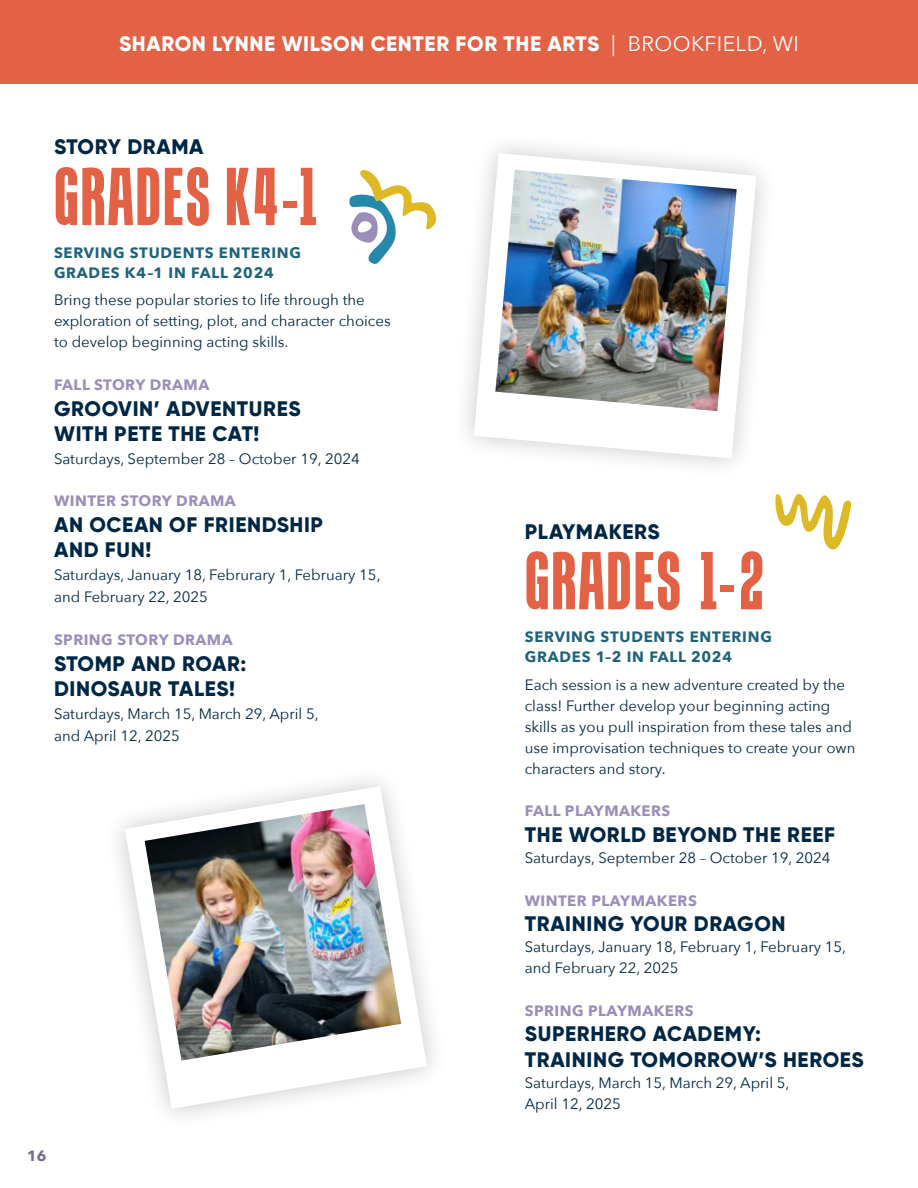
<style>
.page{position:relative;width:918px;height:1188px;background:#fff}
.page>*{position:absolute;margin:0;border:0;box-sizing:border-box;transform-origin:0 0}
.t1{font:700 75px "Tandelle Rg";letter-spacing:.025em;color:#e36145}
.t2{font:800 21px/25.5px "Gilroy";letter-spacing:.03em;color:#002746}
.t3{font:800 21px "Gilroy";letter-spacing:.03em;color:#fff}
.t4{font:15px/21px "Avenir Next";color:#002746}
.t5{font:700 15px "Avenir Next";letter-spacing:.03em;color:#9b8eb9}
.t6{font:700 15px/19.5px "Avenir Next";letter-spacing:.05em;color:#21637d}
.t7{font:700 15px "Avenir Next";color:#776d8c}
.s1{font-family:"Avenir Next";font-weight:400}
</style>
<div class="page">
<svg style="left:775px;top:493px;width:76px;height:57px"></svg>
<svg style="left:349px;top:170px;width:88px;height:94px"></svg>
<svg style="left:474px;top:153px;width:282px;height:305px"></svg>
<svg style="left:125px;top:786px;width:302px;height:323px"></svg>
<img style="left:495px;top:170px;width:242px;height:241px">
<img style="left:145px;top:804px;width:256px;height:257px">
<div style="left:0;top:0;width:918px;height:84px;background:#e36145"></div>
<h2 class="t3" style="left:119px;top:30px;width:681px">SHARON LYNNE WILSON CENTER FOR THE ARTS <span class="s1">| BROOKFIELD, WI</span></h2>
<h2 class="t2" style="left:54px;top:134px;width:151px">STORY DRAMA</h2>
<h1 class="t1" style="left:54px;top:151px;width:268px">GRADES K4-1</h1>
<p class="t6" style="left:54px;top:243px;width:249px">SERVING STUDENTS ENTERING<br>GRADES K4–1 IN FALL 2024</p>
<p class="t4" style="left:54px;top:289px;width:338px">Bring these popular stories to life through the exploration of setting, plot, and character choices to develop beginning acting skills.</p>
<p class="t5" style="left:54px;top:372px;width:157px">FALL STORY DRAMA</p>
<h2 class="t2" style="left:54px;top:395px;width:248px">GROOVIN’ ADVENTURES<br>WITH PETE THE CAT!</h2>
<p class="t4" style="left:54px;top:447px;width:307px">Saturdays, September 28 – October 19, 2024</p>
<p class="t5" style="left:54px;top:488px;width:183px">WINTER STORY DRAMA</p>
<h2 class="t2" style="left:54px;top:512px;width:270px">AN OCEAN OF FRIENDSHIP<br>AND FUN!</h2>
<p class="t4" style="left:54px;top:563px;width:328px;line-height:22.5px">Saturdays, January 18, Februrary 1, February 15, and February 22, 2025</p>
<p class="t5" style="left:54px;top:627px;width:180px">SPRING STORY DRAMA</p>
<h2 class="t2" style="left:54px;top:650px;width:194px">STOMP AND ROAR:<br>DINOSAUR TALES!</h2>
<p class="t4" style="left:54px;top:701px;width:266px;line-height:22.5px">Saturdays, March 15, March 29, April 5, and April 12, 2025</p>
<p class="t7" style="left:27px;top:1143px;width:21px">16</p>
<h2 class="t2" style="left:525px;top:518px;width:136px">PLAYMAKERS</h2>
<h1 class="t1" style="left:525px;top:535px;width:241px">GRADES 1-2</h1>
<p class="t6" style="left:525px;top:627px;width:249px">SERVING STUDENTS ENTERING<br>GRADES 1–2 IN FALL 2024</p>
<p class="t4" style="left:525px;top:673px;width:332px">Each session is a new adventure created by the class! Further develop your beginning acting skills as you pull inspiration from these tales and use improvisation techniques to create your own characters and story.</p>
<p class="t5" style="left:525px;top:798px;width:147px">FALL PLAYMAKERS</p>
<h2 class="t2" style="left:525px;top:822px;width:312px">THE WORLD BEYOND THE REEF</h2>
<p class="t4" style="left:525px;top:846px;width:307px">Saturdays, September 28 – October 19, 2024</p>
<p class="t5" style="left:525px;top:887px;width:174px">WINTER PLAYMAKERS</p>
<h2 class="t2" style="left:525px;top:911px;width:262px">TRAINING YOUR DRAGON</h2>
<p class="t4" style="left:525px;top:936px;width:323px">Saturdays, January 18, February 1, February 15, and February 22, 2025</p>
<p class="t5" style="left:525px;top:998px;width:170px">SPRING PLAYMAKERS</p>
<h2 class="t2" style="left:525px;top:1021px;width:341px">SUPERHERO ACADEMY:<br>TRAINING TOMORROW’S HEROES</h2>
<p class="t4" style="left:525px;top:1071px;width:266px">Saturdays, March 15, March 29, April 5,<br>April 12, 2025</p>
</div>
